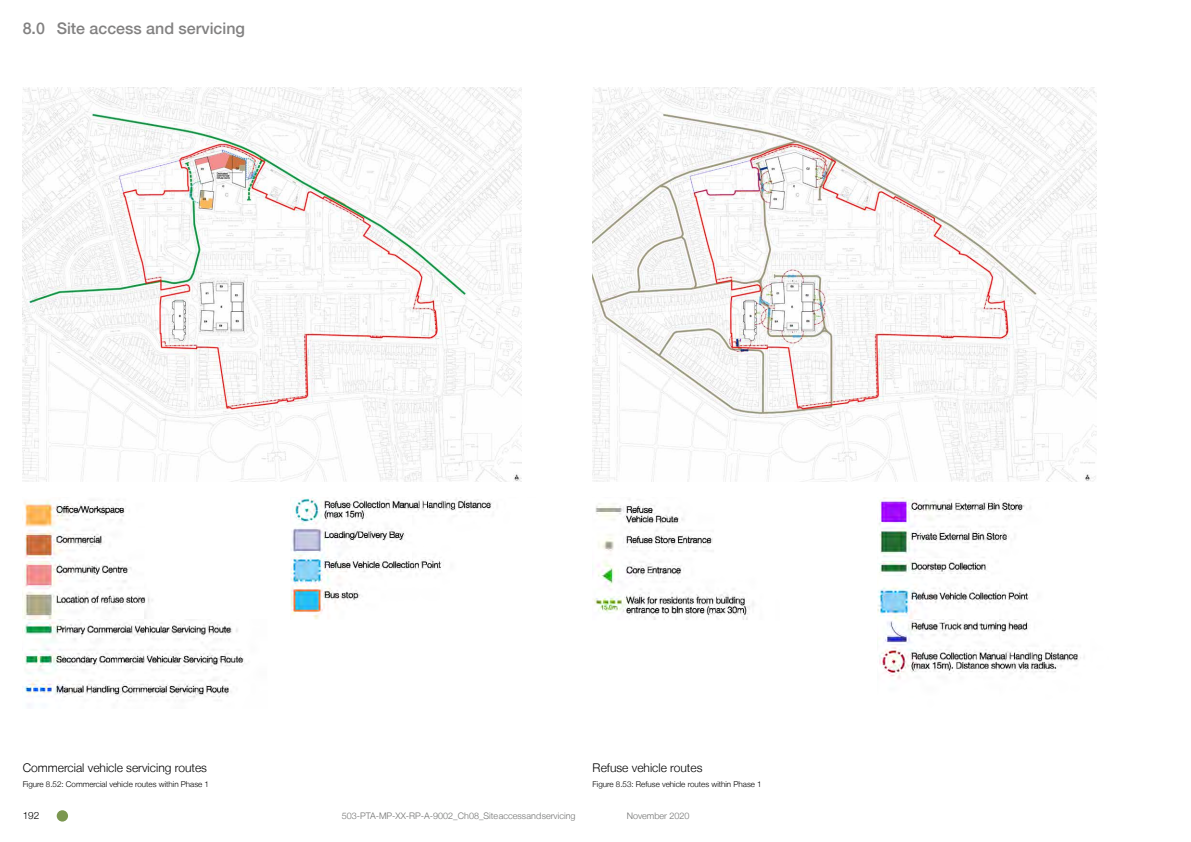
<style>
.page{position:relative;width:1191px;height:842px;background:#fff}
.page>*{position:absolute;margin:0;border:0;box-sizing:border-box;transform-origin:0 0}
.t1{font:500 16px "Helvetica Neue LT";color:#828181}
.t2{font:300 12px "Helvetica Neue LT";color:#000}
.t3{font:300 10px "Helvetica Neue LT";color:#000}
.t4{font:300 9px "Helvetica Neue LT";color:#717271}
.t5{font:300 8px "Helvetica Neue LT";color:#000}
</style>
<div class="page">
<img style="left:23px;top:88px;width:499px;height:394px">
<img style="left:592px;top:88px;width:504px;height:394px">
<img style="left:23px;top:500px;width:222px;height:198px">
<img style="left:291px;top:497px;width:201px;height:123px">
<img style="left:592px;top:503px;width:162px;height:117px">
<img style="left:877px;top:497px;width:204px;height:182px">
<div style="left:57px;top:810px;width:11px;height:11px;background:#7b9750;border-radius:50%"></div>
<h1 class="t1" style="left:23px;top:19px;width:224px">8.0 Site access and servicing</h1>
<h2 class="t2" style="left:23px;top:761px;width:186px">Commercial vehicle servicing routes</h2>
<p class="t5" style="left:23px;top:779px;width:188px">Figure 8.52: Commercial vehicle routes within Phase 1</p>
<h2 class="t2" style="left:592px;top:761px;width:111px">Refuse vehicle routes</h2>
<p class="t5" style="left:592px;top:779px;width:170px">Figure 8.53: Refuse vehicle routes within Phase 1</p>
<p class="t3" style="left:23px;top:810px;width:18px">192</p>
<p class="t4" style="left:342px;top:811px;width:235px">503-PTA-MP-XX-RP-A-9002_Ch08_Site access and servicing</p>
<p class="t4" style="left:626px;top:811px;width:64px">November 2020</p>
</div>
